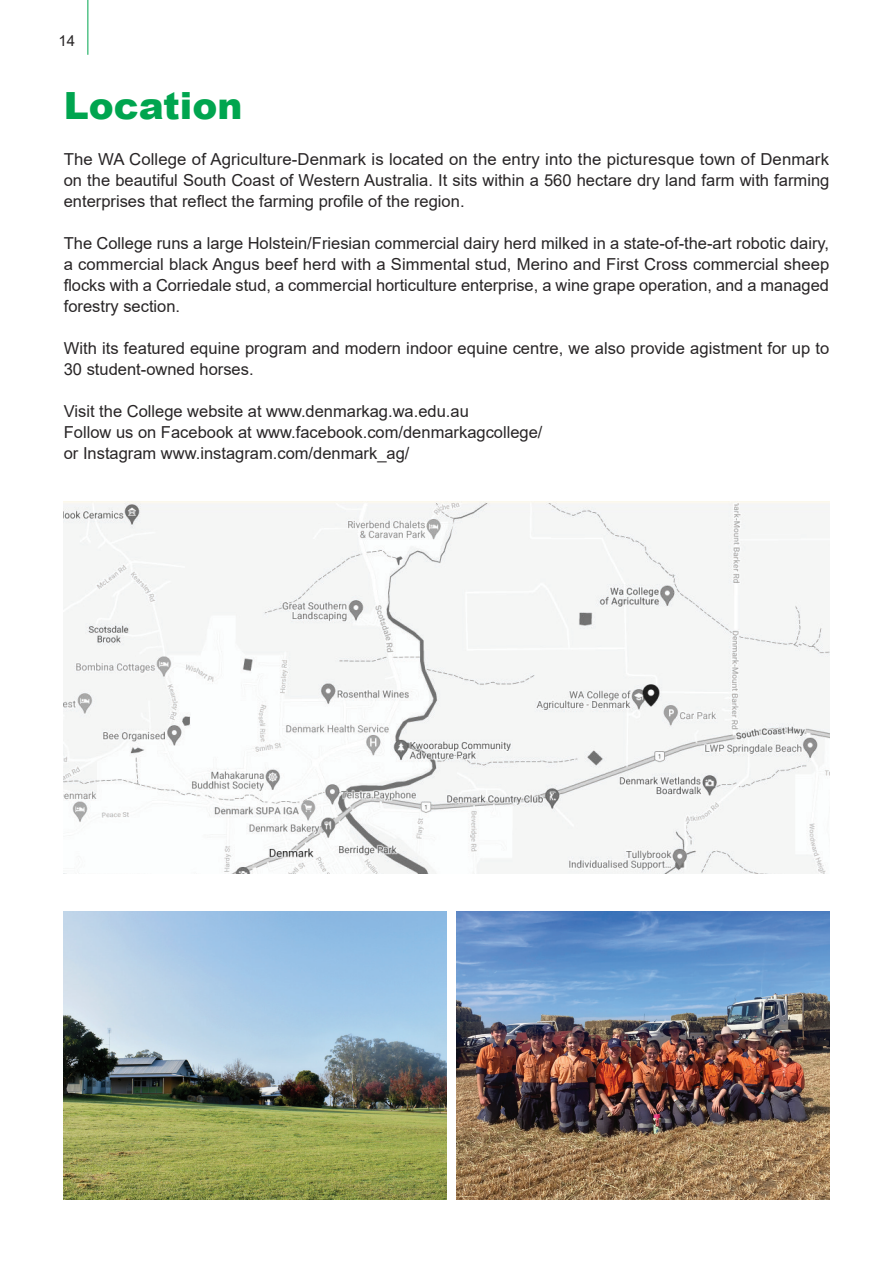
<style>
.page{position:relative;width:893px;height:1263px;background:#fff}
.page>*{position:absolute;margin:0;border:0;box-sizing:border-box;transform-origin:0 0}
.t1{font:900 37.5px "Arial";color:#00a54f}
.t2{font:16.5px/21px "Arial";color:#282526;text-align:justify}
.t3{font:15px "Arial";color:#282526}
</style>
<div class="page">
<hr style="left:87px;top:0;width:1px;height:55px;background:#00a54f">
<img style="left:64px;top:501px;width:765px;height:372px">
<img style="left:456px;top:911px;width:373px;height:288px">
<img style="left:64px;top:911px;width:382px;height:288px">
<p class="t3" style="left:59px;top:31px;width:18px">14</p>
<h1 class="t1" style="left:64px;top:78px;width:180px">Location</h1>
<p class="t2" style="left:64px;top:148px;width:767px">The WA College of Agriculture-Denmark is located on the entry into the picturesque town of Denmark on the beautiful South Coast of Western Australia. It sits within a 560 hectare dry land farm with farming enterprises that reflect the farming profile of the region.</p>
<p class="t2" style="left:64px;top:232px;width:767px">The College runs a large Holstein/Friesian commercial dairy herd milked in a state-of-the-art robotic dairy, a commercial black Angus beef herd with a Simmental stud, Merino and First Cross commercial sheep flocks with a Corriedale stud, a commercial horticulture enterprise, a wine grape operation, and a managed forestry section.</p>
<p class="t2" style="left:64px;top:337px;width:767px">With its featured equine program and modern indoor equine centre, we also provide agistment for up to<br>30 student-owned horses.</p>
<p class="t2" style="left:64px;top:400px;width:480px;text-align:left">Visit the College website at www.denmarkag.wa.edu.au<br>Follow us on Facebook at www.facebook.com/denmarkagcollege/ or Instagram www.instagram.com/denmark_ag/</p>
</div>
